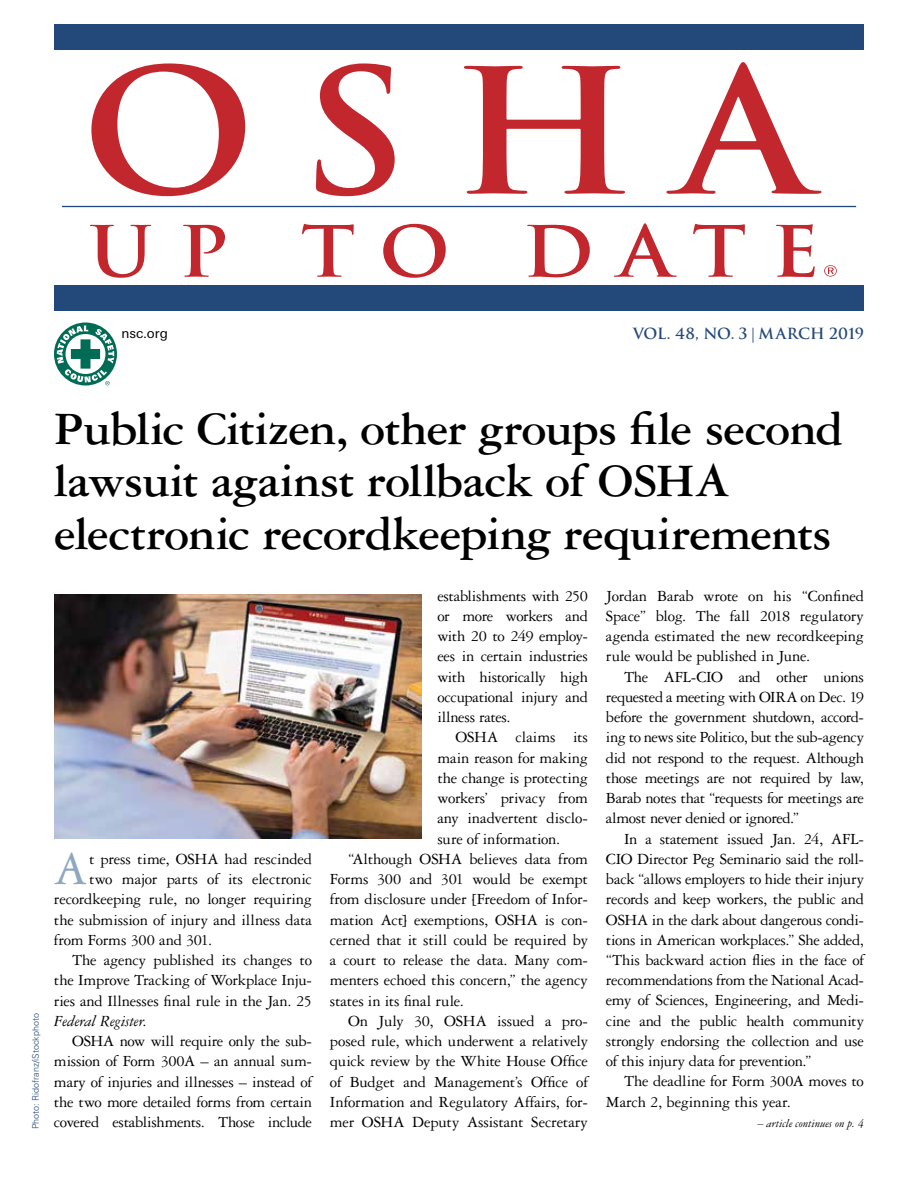
<style>
.page{position:relative;width:918px;height:1188px;background:#fff}
.page>*{position:absolute;margin:0;border:0;box-sizing:border-box;transform-origin:0 0}
.t1{font:49.65px "Garamond 3 LT Std";color:#8fa8bf}
.t2{font:700 49.5px/52.5px "Garamond 3 LT Std";letter-spacing:-.015em;color:#000}
.t3{font:16.5px/20.2px "Garamond 3 LT Std";letter-spacing:-.01em;color:#000;text-align:justify}
.t4{font:italic 16.5px "Garamond 3 LT Std";letter-spacing:-.01em;color:#000}
.t5{font:700 15px "Trajan";letter-spacing:.005em;color:#23487a}
.t6{font:13.5px "Univers Next Pro";color:#000}
.t7{font:italic 12px "Garamond 3 LT Std";color:#000}
.t8{font:300 9px "Univers";color:#23487a}
.s1{font-family:"Garamond 3 LT Std"}
.s2{font-style:normal}
</style>
<div class="page">
<svg style="left:91px;top:63px;width:154px;height:133px"></svg>
<svg style="left:316px;top:63px;width:79px;height:133px"></svg>
<svg style="left:464px;top:66px;width:161px;height:128px"></svg>
<svg style="left:667px;top:62px;width:154px;height:132px"></svg>
<hr style="left:62px;top:206px;width:794px;height:1px;background:#23487a">
<svg style="left:90px;top:225px;width:61px;height:53px"></svg>
<svg style="left:183px;top:225px;width:42px;height:52px"></svg>
<svg style="left:302px;top:224px;width:52px;height:53px"></svg>
<svg style="left:383px;top:224px;width:63px;height:54px"></svg>
<svg style="left:527px;top:225px;width:63px;height:52px"></svg>
<svg style="left:614px;top:223px;width:63px;height:54px"></svg>
<svg style="left:693px;top:224px;width:52px;height:53px"></svg>
<svg style="left:776px;top:224px;width:39px;height:53px"></svg>
<svg style="left:824px;top:265px;width:13px;height:12px"></svg>
<div style="left:54px;top:24px;width:810px;height:26px;background:#23487a"></div>
<div style="left:54px;top:285px;width:810px;height:26px;background:#23487a"></div>
<svg style="left:54px;top:323px;width:63px;height:63px"></svg>
<svg style="left:57px;top:325px;width:57px;height:60px"></svg>
<img style="left:54px;top:594px;width:367px;height:244px">
<p class="t6" style="left:122px;top:325px;width:48px">nsc.org</p>
<p class="t5" style="left:633px;top:324px;width:232px">VOL. 48, NO. 3 <span class="s1">|</span> MARCH 2019</p>
<p class="t8" style="left:30px;top:1129px;width:118px;rotate:-90deg">Photo: Ridofranz/iStockphoto</p>
<h2 class="t2" style="left:54px;top:402px;width:791px">Public Citizen, other groups file second lawsuit against rollback of OSHA electronic recordkeeping requirements</h2>
<h1 class="t1" style="left:54px;top:842px;width:35px">A</h1>
<p class="t3" style="left:89px;top:849px;width:224px">t press time, OSHA had rescinded</p>
<p class="t3" style="left:89px;top:869px;width:224px">two major parts of its electronic</p>
<p class="t3" style="left:54px;top:889px;width:259px">recordkeeping rule, no longer requiring</p>
<p class="t3" style="left:54px;top:910px;width:259px">the submission of injury and illness data</p>
<p class="t3" style="left:54px;top:930px;width:160px">from Forms 300 and 301.</p>
<p class="t3" style="left:72px;top:950px;width:241px">The agency published its changes to</p>
<p class="t3" style="left:54px;top:970px;width:259px">the Improve Tracking of Workplace Inju-</p>
<p class="t3" style="left:54px;top:991px;width:259px">ries and Illnesses final rule in the Jan. 25</p>
<p class="t4" style="left:54px;top:1012px;width:94px">Federal Register<span class="s2">.</span></p>
<p class="t3" style="left:72px;top:1031px;width:241px">OSHA now will require only the sub-</p>
<p class="t3" style="left:54px;top:1051px;width:259px">mission of Form 300A – an annual sum-</p>
<p class="t3" style="left:54px;top:1072px;width:259px">mary of injuries and illnesses – instead of</p>
<p class="t3" style="left:54px;top:1092px;width:260px">the two more detailed forms from certain</p>
<p class="t3" style="left:54px;top:1112px;width:259px">covered establishments. Those include</p>
<p class="t3" style="left:437px;top:586px;width:152px">establishments with 250 or more workers and with 20 to 249 employ&shy;ees in certain industries with historically high occupational injury and illness rates.</p>
<p class="t3" style="left:455px;top:727px;width:134px">OSHA claims its</p>
<p class="t3" style="left:437px;top:748px;width:152px">main reason for making</p>
<p class="t3" style="left:437px;top:768px;width:152px">the change is protecting</p>
<p class="t3" style="left:437px;top:788px;width:152px">workers’ privacy from</p>
<p class="t3" style="left:437px;top:808px;width:152px">any inadvertent disclo-</p>
<p class="t3" style="left:437px;top:829px;width:124px">sure of information.</p>
<p class="t3" style="left:348px;top:849px;width:241px">“Although OSHA believes data from</p>
<p class="t3" style="left:330px;top:869px;width:260px">Forms 300 and 301 would be exempt</p>
<p class="t3" style="left:330px;top:889px;width:259px">from disclosure under [Freedom of Infor-</p>
<p class="t3" style="left:330px;top:910px;width:259px">mation Act] exemptions, OSHA is con-</p>
<p class="t3" style="left:330px;top:930px;width:260px">cerned that it still could be required by</p>
<p class="t3" style="left:330px;top:950px;width:259px">a court to release the data. Many com-</p>
<p class="t3" style="left:330px;top:970px;width:259px">menters echoed this concern,” the agency</p>
<p class="t3" style="left:330px;top:991px;width:135px">states in its final rule.</p>
<p class="t3" style="left:348px;top:1011px;width:241px">On July 30, OSHA issued a pro-</p>
<p class="t3" style="left:330px;top:1031px;width:260px">posed rule, which underwent a relatively</p>
<p class="t3" style="left:330px;top:1051px;width:259px">quick review by the White House Office</p>
<p class="t3" style="left:330px;top:1072px;width:260px">of Budget and Management’s Office of</p>
<p class="t3" style="left:330px;top:1092px;width:259px">Information and Regulatory Affairs, for-</p>
<p class="t3" style="left:330px;top:1112px;width:260px">mer OSHA Deputy Assistant Secretary</p>
<p class="t3" style="left:606px;top:586px;width:260px">Jordan Barab wrote on his “Confined Space” blog. The fall 2018 regulatory agenda estimated the new recordkeeping rule would be published in June.</p>
<p class="t3" style="left:606px;top:667px;width:260px;text-indent:18px">The AFL-CIO and other unions requested a meeting with OIRA on Dec. 19 before the government shutdown, accord&shy;ing to news site Politico, but the sub-agency did not respond to the request. Although those meetings are not required by law, Barab notes that “requests for meetings are almost never denied or ignored.”</p>
<p class="t3" style="left:606px;top:829px;width:260px;text-indent:18px">In a statement issued Jan. 24, AFL-CIO Director Peg Seminario said the roll&shy;back “allows employers to hide their injury records and keep workers, the public and OSHA in the dark about dangerous condi&shy;tions in American workplaces.” She added, “This backward action flies in the face of recommendations from the National Acad&shy;emy of Sciences, Engineering, and Medi&shy;cine and the public health community strongly endorsing the collection and use of this injury data for prevention.”</p>
<p class="t3" style="left:606px;top:1071px;width:259px;text-indent:18px">The deadline for Form 300A moves to<br>March 2, beginning this year.</p>
<p class="t7" style="left:757px;top:1117px;width:108px">– article continues on p. 4</p>
</div>
